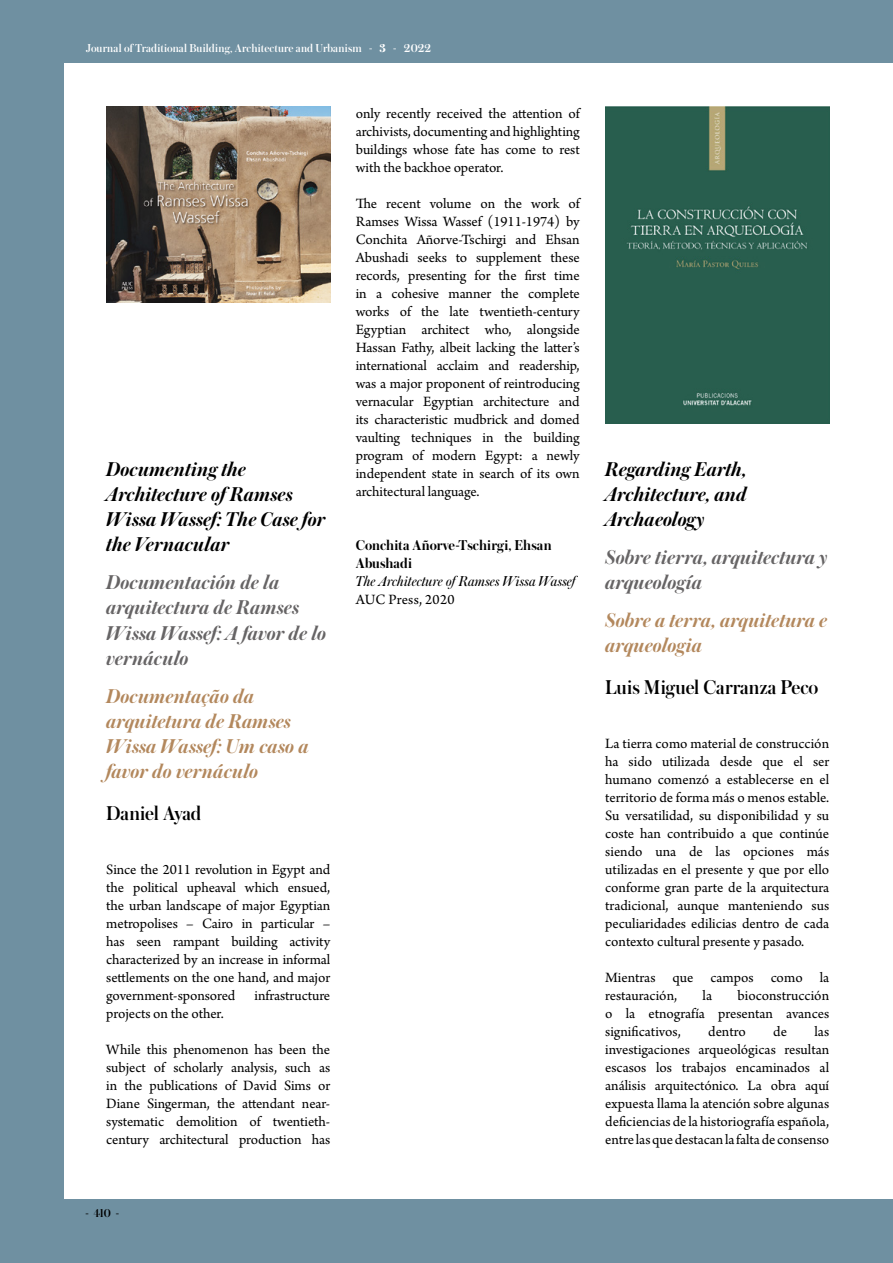
<style>
.page{position:relative;width:893px;height:1263px;background:#6f90a1}
.page>*{position:absolute;margin:0;border:0;box-sizing:border-box;transform-origin:0 0}
.t1{font:italic 600 21px/25.2px "Austin";color:#000;text-align:justify}
.t2{font:italic 600 21px/25.2px "Austin";letter-spacing:.005em;color:#666465}
.t3{font:italic 600 21px/25.2px "Austin";color:#b3885d}
.t4{font:500 21px "Austin";color:#000}
.t5{font:15px/18px "Arno Pro";letter-spacing:-.005em;color:#000;text-align:justify}
.t6{font:600 15px/18px "Austin";letter-spacing:.005em;color:#000}
.t7{font:italic 15px "Austin";letter-spacing:.005em;color:#000}
.t8{font:15px "Arno Pro";letter-spacing:.015em;color:#000}
.t9{font:500 12px "Austin";letter-spacing:.015em;color:#fff}
.t10{font:500 12px "Austin";color:#000}
.s1{font-weight:700}
</style>
<div class="page">
<div style="left:64px;top:64px;width:829px;height:1135px;background:#fff"></div>
<img style="left:605px;top:106px;width:224px;height:318px">
<img style="left:106px;top:106px;width:224px;height:196px">
<p class="t9" style="left:86px;top:40px;width:347px">Journal of Traditional Building, Architecture and Urbanism - <span class="s1">3</span> - 2022</p>
<h1 class="t1" style="left:106px;top:455px;width:220px;text-align:left">Documenting the<br>Architecture of Ramses<br>Wissa Wassef: The Case for the Vernacular</h1>
<h1 class="t2" style="left:106px;top:569px;width:221px">Documentación de la arquitectura de Ramses<br>Wissa Wassef: A favor de lo vernáculo</h1>
<h1 class="t3" style="left:106px;top:682px;width:204px">Documentação da arquitetura de Ramses<br>Wissa Wassef: Um caso a favor do vernáculo</h1>
<h1 class="t4" style="left:106px;top:798px;width:96px">Daniel Ayad</h1>
<p class="t5" style="left:106px;top:861px;width:225px">Since the 2011 revolution in Egypt and the political upheaval which ensued, the urban landscape of major Egyptian metropolises – Cairo in particular – has seen rampant building activity characterized by an increase in informal settlements on the one hand, and major government-sponsored</p>
<p class="t5" style="left:255px;top:987px;width:77px">infrastructure</p>
<p class="t5" style="left:106px;top:1005px;width:119px">projects on the other.</p>
<p class="t5" style="left:106px;top:1041px;width:225px">While this phenomenon has been the subject of scholarly analysis, such as in the publications of David Sims or Diane Singerman, the attendant near&shy;systematic demolition of twentieth&shy;century architectural production has</p>
<p class="t5" style="left:356px;top:105px;width:225px">only recently received the attention of archivists, documenting and highlighting buildings whose fate has come to rest with the backhoe operator.</p>
<p class="t5" style="left:356px;top:195px;width:225px">The recent volume on the work of Ramses Wissa Wassef (1911-1974) by Conchita Añorve-Tschirgi and Ehsan Abushadi seeks to supplement these records, presenting for the first time in a cohesive manner the complete works of the late twentieth-century Egyptian architect who, alongside Hassan Fathy, albeit lacking the latter’s international acclaim and readership, was a major proponent of reintroducing vernacular Egyptian architecture and its characteristic mudbrick and domed vaulting techniques in the building program of modern Egypt: a newly independent state in search of its own architectural language.</p>
<p class="t6" style="left:356px;top:535px;width:197px">Conchita Añorve-Tschirgi, Ehsan<br>Abushadi</p>
<p class="t7" style="left:356px;top:571px;width:221px">The Architecture of Ramses Wissa Wassef</p>
<p class="t8" style="left:356px;top:591px;width:100px">AUC Press, 2020</p>
<h1 class="t1" style="left:605px;top:455px;width:143px">Regarding Earth, Architecture, and Archaeology</h1>
<h1 class="t2" style="left:605px;top:544px;width:224px">Sobre tierra, arquitectura y arqueología</h1>
<h1 class="t3" style="left:605px;top:607px;width:224px">Sobre a terra, arquitetura e arqueologia</h1>
<h1 class="t4" style="left:605px;top:672px;width:215px">Luis Miguel Carranza Peco</h1>
<p class="t5" style="left:605px;top:735px;width:225px">La tierra como material de construcción ha sido utilizada desde que el ser humano comenzó a establecerse en el territorio de forma más o menos estable.<br>Su versatilidad, su disponibilidad y su coste han contribuido a que continúe siendo una de las opciones más utilizadas en el presente y que por ello conforme gran parte de la arquitectura tradicional, aunque manteniendo sus peculiaridades edilicias dentro de cada contexto cultural presente y pasado.</p>
<p class="t5" style="left:605px;top:969px;width:225px">Mientras que campos como la restauración,</p>
<p class="t5" style="left:605px;top:987px;width:225px;text-indent:132px">bioconstrucción o la etnografía presentan avances significativos,</p>
<p class="t5" style="left:703px;top:987px;width:11px">la</p>
<p class="t5" style="left:605px;top:1023px;width:225px;text-indent:209px">las investigaciones arqueológicas resultan escasos los trabajos encaminados al análisis arquitectónico. La obra aquí expuesta llama la atención sobre algunas deficiencias de la historiografía española, entre las que destacan la falta de consenso</p>
<p class="t5" style="left:708px;top:1023px;width:39px">dentro</p>
<p class="t5" style="left:773px;top:1023px;width:15px">de</p>
<p class="t10" style="left:85px;top:1205px;width:36px">- 410 -</p>
</div>
